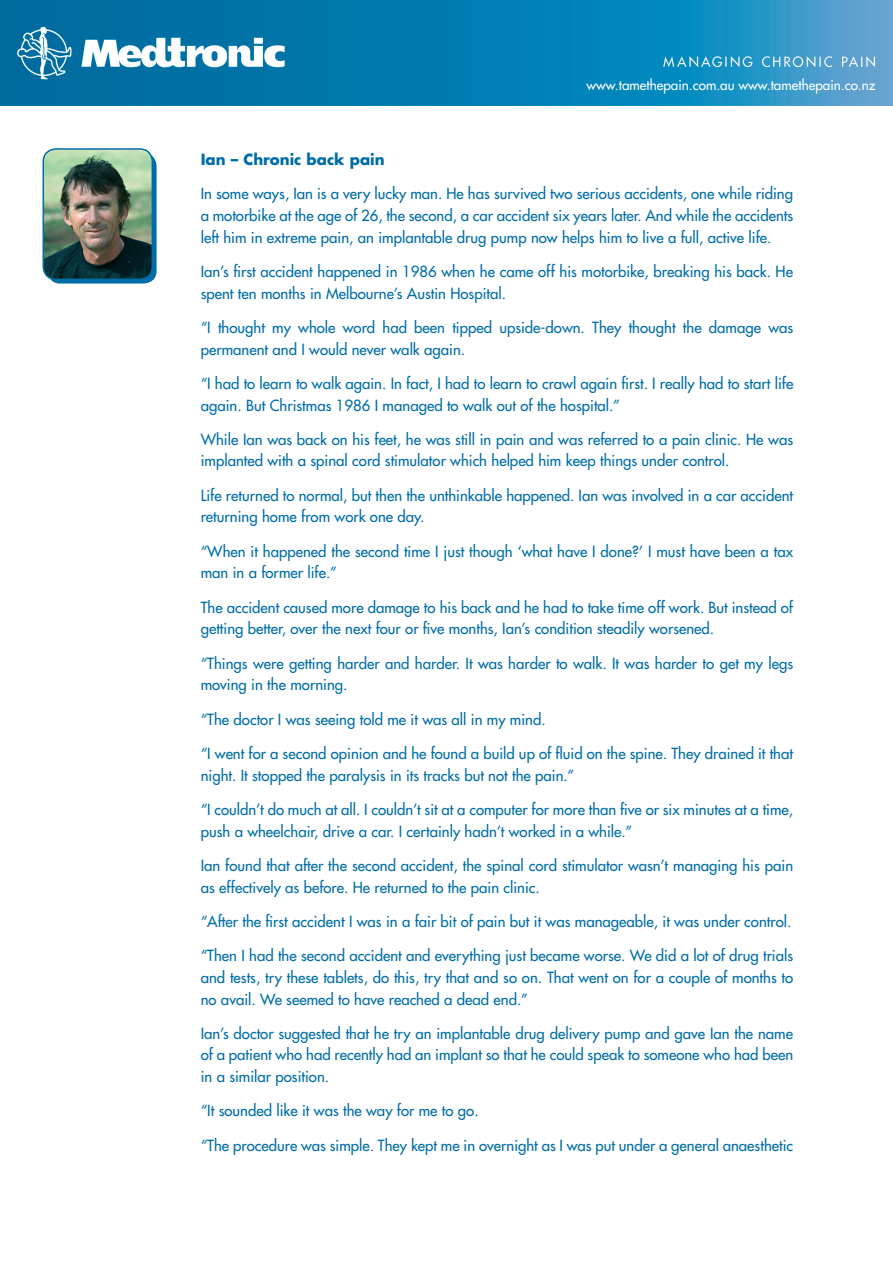
<style>
.page{position:relative;width:893px;height:1263px;background:#fff}
.page>*{position:absolute;margin:0;border:0;box-sizing:border-box;transform-origin:0 0}
.t1{font:15px/21.6px "Futura";color:#006da8}
.t2{font:700 15px "Futura";color:#006da8}
.t3{font:13.5px "Futura";color:#fff}
</style>
<div class="page">
<img style="left:0;top:0;width:893px;height:106px">
<div style="left:48px;top:153px;width:109px;height:131px;background:#006da8;border-radius:13px"></div>
<img style="left:43px;top:148px;width:110px;height:132px">
<p class="t3" style="left:587px;top:77px;width:291px">www.tamethepain.com.au www.tamethepain.co.nz</p>
<p class="t2" style="left:201px;top:149px;width:185px">Ian – Chronic back pain</p>
<p class="t1" style="left:201px;top:183px;width:594px;text-align:justify">In some ways, Ian is a very lucky man. He has survived two serious accidents, one while riding a motorbike at the age of 26, the second, a car accident six years later. And while the accidents left him in extreme pain, an implantable drug pump now helps him to live a full, active life.</p>
<p class="t1" style="left:201px;top:261px;width:594px">Ian’s first accident happened in 1986 when he came off his motorbike, breaking his back. He spent ten months in Melbourne’s Austin Hospital.</p>
<p class="t1" style="left:201px;top:317px;width:594px">“I thought my whole word had been tipped upside-down. They thought the damage was permanent and I would never walk again.</p>
<p class="t1" style="left:201px;top:373px;width:594px">“I had to learn to walk again. In fact, I had to learn to crawl again first. I really had to start life again. But Christmas 1986 I managed to walk out of the hospital.”</p>
<p class="t1" style="left:201px;top:429px;width:594px">While Ian was back on his feet, he was still in pain and was referred to a pain clinic. He was implanted with a spinal cord stimulator which helped him keep things under control.</p>
<p class="t1" style="left:201px;top:485px;width:594px">Life returned to normal, but then the unthinkable happened. Ian was involved in a car accident returning home from work one day.</p>
<p class="t1" style="left:201px;top:540px;width:594px">“When it happened the second time I just though ‘what have I done?’ I must have been a tax man in a former life.”</p>
<p class="t1" style="left:201px;top:596px;width:594px">The accident caused more damage to his back and he had to take time off work. But instead of getting better, over the next four or five months, Ian’s condition steadily worsened.</p>
<p class="t1" style="left:201px;top:652px;width:594px">“Things were getting harder and harder. It was harder to walk. It was harder to get my legs moving in the morning.</p>
<p class="t1" style="left:201px;top:708px;width:347px">“The doctor I was seeing told me it was all in my mind.</p>
<p class="t1" style="left:201px;top:743px;width:594px">“I went for a second opinion and he found a build up of fluid on the spine. They drained it that night. It stopped the paralysis in its tracks but not the pain.”</p>
<p class="t1" style="left:201px;top:799px;width:594px">“I couldn’t do much at all. I couldn’t sit at a computer for more than five or six minutes at a time, push a wheelchair, drive a car. I certainly hadn’t worked in a while.”</p>
<p class="t1" style="left:201px;top:855px;width:594px">Ian found that after the second accident, the spinal cord stimulator wasn’t managing his pain as effectively as before. He returned to the pain clinic.</p>
<p class="t1" style="left:201px;top:911px;width:592px">“After the first accident I was in a fair bit of pain but it was manageable, it was under control.</p>
<p class="t1" style="left:201px;top:945px;width:594px;text-align:justify">“Then I had the second accident and everything just became worse. We did a lot of drug trials and tests, try these tablets, do this, try that and so on. That went on for a couple of months to no avail. We seemed to have reached a dead end.”</p>
<p class="t1" style="left:201px;top:1022px;width:594px;text-align:justify">Ian’s doctor suggested that he try an implantable drug delivery pump and gave Ian the name of a patient who had recently had an implant so that he could speak to someone who had been in a similar position.</p>
<p class="t1" style="left:201px;top:1100px;width:279px">“It sounded like it was the way for me to go.</p>
<p class="t1" style="left:201px;top:1134px;width:594px">“The procedure was simple. They kept me in overnight as I was put under a general anaesthetic</p>
</div>
